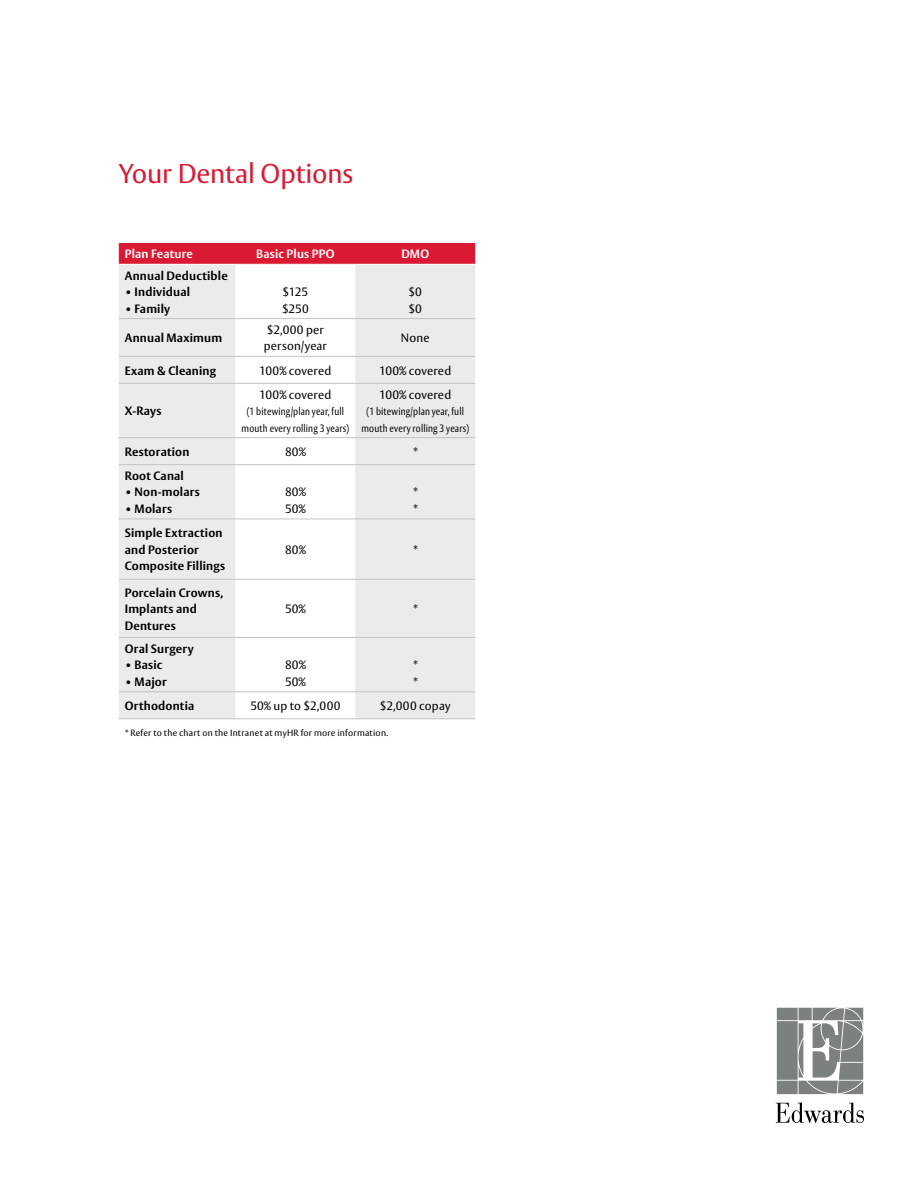
<style>
.page{position:relative;width:918px;height:1188px;background:#fff}
.page>*{position:absolute;margin:0;border:0;box-sizing:border-box;transform-origin:0 0}
.t1{font:27px "Vesta Std";letter-spacing:-.005em;color:#da1a32}
.t2{font:700 12px/16.5px "Vesta Std";letter-spacing:.015em;color:#000}
.t3{font:12px/16.5px "Vesta Std";letter-spacing:.015em;color:#000}
.t4{font:700 12px "Vesta Std";letter-spacing:.015em;color:#fff}
.t5{font:10.5px/16.5px "Vesta Std";letter-spacing:.02em;color:#000;text-align:center;scale:.83 1}
.t6{font:9px "Vesta Std";letter-spacing:.025em;color:#000}
</style>
<div class="page">
<svg style="left:777px;top:1008px;width:86px;height:86px;background:#969a99"></svg>
<svg style="left:776px;top:1102px;width:88px;height:21px"></svg>
<div style="left:119px;top:243px;width:356px;height:21px;background:#da1a32"></div>
<svg style="left:119px;top:265px;width:356px;height:453px;fill:#eaebeb"></svg>
<hr style="left:119px;top:718px;width:116px;height:1px;background:#c2c4c3">
<hr style="left:235px;top:718px;width:120px;height:1px;background:#c2c4c3">
<hr style="left:355px;top:718px;width:120px;height:1px;background:#c2c4c3">
<hr style="left:119px;top:318px;width:116px;height:1px;background:#c2c4c3">
<hr style="left:235px;top:318px;width:120px;height:1px;background:#c2c4c3">
<hr style="left:355px;top:318px;width:120px;height:1px;background:#c2c4c3">
<hr style="left:119px;top:356px;width:116px;height:1px;background:#c2c4c3">
<hr style="left:235px;top:356px;width:120px;height:1px;background:#c2c4c3">
<hr style="left:355px;top:356px;width:120px;height:1px;background:#c2c4c3">
<hr style="left:119px;top:383px;width:116px;height:1px;background:#c2c4c3">
<hr style="left:235px;top:383px;width:120px;height:1px;background:#c2c4c3">
<hr style="left:355px;top:383px;width:120px;height:1px;background:#c2c4c3">
<hr style="left:119px;top:437px;width:116px;height:1px;background:#c2c4c3">
<hr style="left:235px;top:437px;width:120px;height:1px;background:#c2c4c3">
<hr style="left:355px;top:437px;width:120px;height:1px;background:#c2c4c3">
<hr style="left:119px;top:464px;width:116px;height:1px;background:#c2c4c3">
<hr style="left:235px;top:464px;width:120px;height:1px;background:#c2c4c3">
<hr style="left:355px;top:464px;width:120px;height:1px;background:#c2c4c3">
<hr style="left:119px;top:519px;width:116px;height:1px;background:#c2c4c3">
<hr style="left:235px;top:519px;width:120px;height:1px;background:#c2c4c3">
<hr style="left:355px;top:519px;width:120px;height:1px;background:#c2c4c3">
<hr style="left:119px;top:579px;width:116px;height:1px;background:#c2c4c3">
<hr style="left:235px;top:579px;width:120px;height:1px;background:#c2c4c3">
<hr style="left:355px;top:579px;width:120px;height:1px;background:#c2c4c3">
<hr style="left:119px;top:637px;width:116px;height:1px;background:#c2c4c3">
<hr style="left:235px;top:637px;width:120px;height:1px;background:#c2c4c3">
<hr style="left:355px;top:637px;width:120px;height:1px;background:#c2c4c3">
<hr style="left:119px;top:691px;width:116px;height:1px;background:#c2c4c3">
<hr style="left:235px;top:691px;width:120px;height:1px;background:#c2c4c3">
<hr style="left:355px;top:691px;width:120px;height:1px;background:#c2c4c3">
<h1 class="t1" style="left:119px;top:158px;width:236px">Your Dental Options</h1>
<p class="t4" style="left:125px;top:247px;width:70px">Plan Feature</p>
<p class="t4" style="left:256px;top:247px;width:80px">Basic Plus PPO</p>
<p class="t4" style="left:401px;top:247px;width:29px">DMO</p>
<p class="t2" style="left:125px;top:267px;width:105px">Annual Deductible</p>
<p class="t2" style="left:125px;top:284px;width:67px">• Individual</p>
<p class="t2" style="left:125px;top:300px;width:47px">• Family</p>
<p class="t3" style="left:282px;top:284px;width:28px">$125 $250</p>
<p class="t3" style="left:409px;top:284px;width:15px">$0 $0</p>
<p class="t2" style="left:125px;top:330px;width:99px">Annual Maximum</p>
<p class="t3" style="left:264px;top:321px;width:65px">$2,000 per person/year</p>
<p class="t3" style="left:401px;top:330px;width:30px">None</p>
<p class="t2" style="left:125px;top:362px;width:93px">Exam &amp; Cleaning</p>
<p class="t3" style="left:259px;top:362px;width:74px">100% covered</p>
<p class="t3" style="left:379px;top:362px;width:74px">100% covered</p>
<p class="t2" style="left:125px;top:403px;width:38px">X-Rays</p>
<p class="t3" style="left:379px;top:386px;width:74px">100% covered</p>
<p class="t5" style="left:361px;top:403px;width:131px">(1 bitewing/plan year, full mouth every rolling 3 years)</p>
<p class="t3" style="left:259px;top:386px;width:74px">100% covered</p>
<p class="t5" style="left:242px;top:403px;width:131px">(1 bitewing/plan year, full mouth every rolling 3 years)</p>
<p class="t2" style="left:125px;top:443px;width:66px">Restoration</p>
<p class="t3" style="left:285px;top:443px;width:22px">80%</p>
<p class="t3" style="left:413px;top:443px;width:6px">*</p>
<p class="t2" style="left:125px;top:467px;width:61px">Root Canal</p>
<p class="t2" style="left:125px;top:484px;width:76px">• Non-molars</p>
<p class="t2" style="left:125px;top:500px;width:49px">• Molars</p>
<p class="t3" style="left:285px;top:484px;width:22px">80%<br>50%</p>
<p class="t3" style="left:413px;top:484px;width:6px">* *</p>
<p class="t2" style="left:125px;top:525px;width:102px">Simple Extraction and Posterior<br>Composite Fillings</p>
<p class="t2" style="left:125px;top:584px;width:100px">Porcelain Crowns,<br>Implants and<br>Dentures</p>
<p class="t2" style="left:125px;top:640px;width:71px">Oral Surgery</p>
<p class="t2" style="left:125px;top:657px;width:39px">• Basic</p>
<p class="t2" style="left:125px;top:673px;width:43px">• Major</p>
<p class="t3" style="left:285px;top:541px;width:22px">80%</p>
<p class="t3" style="left:413px;top:541px;width:6px">*</p>
<p class="t3" style="left:285px;top:601px;width:22px">50%</p>
<p class="t3" style="left:413px;top:601px;width:6px">*</p>
<p class="t3" style="left:285px;top:657px;width:22px">80%<br>50%</p>
<p class="t3" style="left:413px;top:657px;width:6px">* *</p>
<p class="t2" style="left:125px;top:697px;width:71px">Orthodontia</p>
<p class="t3" style="left:250px;top:697px;width:92px">50% up to $2,000</p>
<p class="t3" style="left:380px;top:697px;width:72px">$2,000 copay</p>
<p class="t6" style="left:125px;top:727px;width:265px">* Refer to the chart on the Intranet at myHR for more information.</p>
</div>
